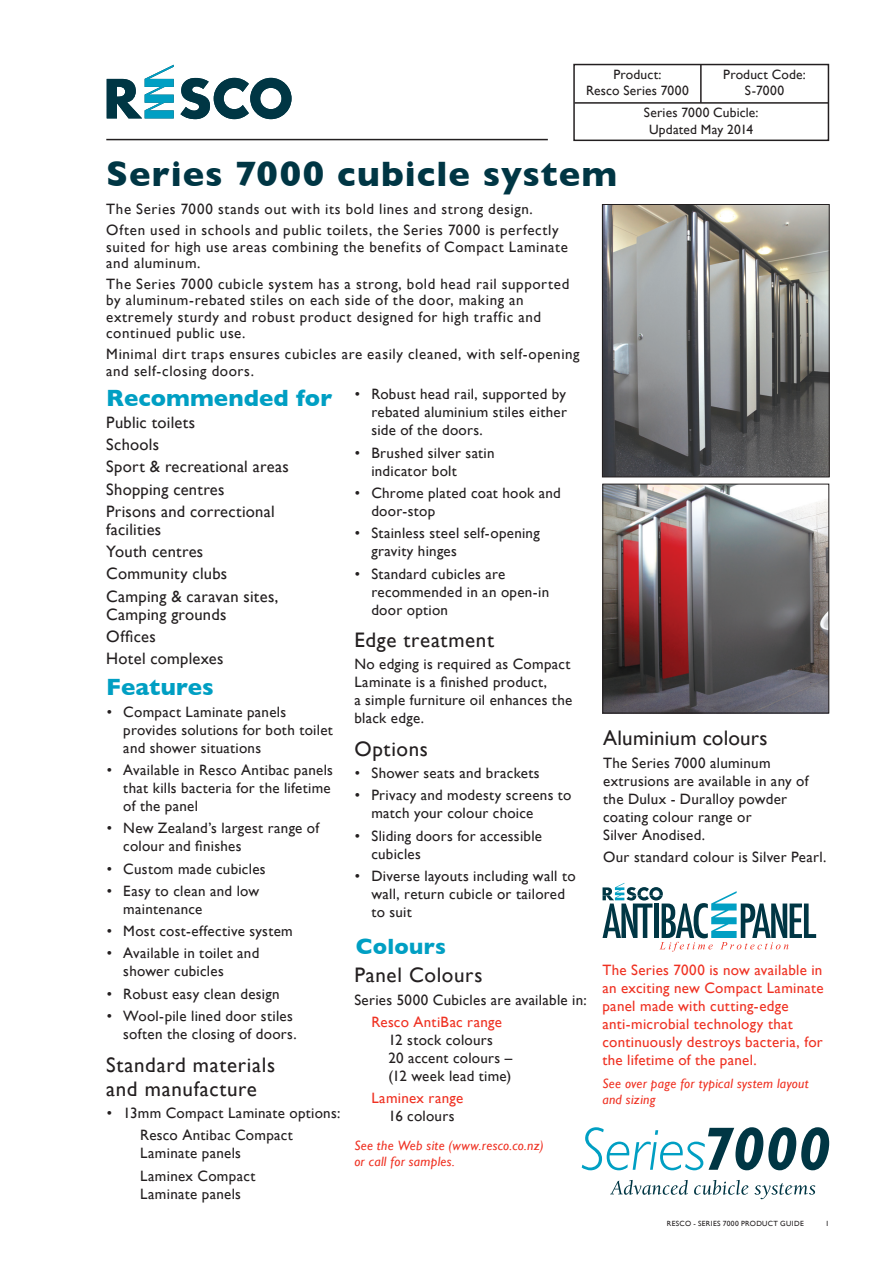
<style>
.page{position:relative;width:893px;height:1263px;background:#fff}
.page>*{position:absolute;margin:0;border:0;box-sizing:border-box;transform-origin:0 0}
.Heading{font:700 36px "Gill Sans";letter-spacing:.03em;color:#003644}
.Sub_Heading_1{font:700 24px "Gill Sans";letter-spacing:.005em;color:#009fc3}
.Sub_Heading_1-2{font:700 22.5px "Gill Sans";letter-spacing:.01em;color:#009fc3}
.Sub_Heading_2{font:21px/24px "Gill Sans";letter-spacing:.03em;color:#231f20}
.Bullet_Hanging{font:21px "Gill Sans";letter-spacing:.01em;color:#231f20}
.Bullet_Hanging-2{font:16.5px/18px "Gill Sans";letter-spacing:.015em;color:#231f20}
.Bullet_Hanging-3{font:15px/18px "Gill Sans";letter-spacing:.02em;color:#231f20}
.Bullet_Hanging-4{font:15px/16.5px "Gill Sans";letter-spacing:.04em;color:#231f20}
.Bullet_Hanging-5{font:15px/18px "Gill Sans";letter-spacing:.02em;color:#ef3122;text-align:center}
.Bullet_Hanging-6{font:italic 13.5px/16.2px "Gill Sans";letter-spacing:.02em;color:#ef3122}
.t1{font:13.5px/16.2px "Gill Sans";letter-spacing:.015em;color:#231f20;text-align:center}
.Bullet_Hanging-7{font:7.5px "Gill Sans";letter-spacing:.045em;color:#231f20}
.s1{color:#ef3122}
.s2{color:#231f20}
</style>
<div class="page">
<div style="left:573px;top:64px;width:256px;height:77px;border:2px solid #231f20"></div>
<hr style="left:574px;top:102px;width:254px;height:2px;background:#231f20">
<hr style="left:700px;top:64px;width:2px;height:39px;background:#231f20">
<svg style="left:107px;top:65px;width:185px;height:54px"></svg>
<hr style="left:106px;top:139px;width:442px;height:1px;background:#231f20">
<svg style="left:582px;top:1127px;width:247px;height:43px"></svg>
<svg style="left:610px;top:1180px;width:205px;height:19px"></svg>
<img style="left:604px;top:486px;width:223px;height:225px">
<div style="left:602px;top:484px;width:227px;height:229px;border:1px solid #231f20"></div>
<img style="left:604px;top:206px;width:224px;height:269px">
<div style="left:602px;top:204px;width:228px;height:273px;border:1px solid #231f20"></div>
<svg style="left:602px;top:883px;width:214px;height:69px"></svg>
<p class="t1" style="left:586px;top:66px;width:104px">Product:<br>Resco Series 7000</p>
<p class="t1" style="left:723px;top:66px;width:84px">Product Code:<br>S-7000</p>
<p class="t1" style="left:644px;top:105px;width:116px">Series 7000 Cubicle:<br>Updated May 2014</p>
<p class="Heading" style="left:106px;top:153px;width:512px">Series 7000 cubicle system</p>
<p class="Bullet_Hanging-4" style="left:106px;top:201px;width:428px">The Series 7000 stands out with its bold lines and strong design.</p>
<p class="Bullet_Hanging-4" style="left:106px;top:222px;width:463px">Often used in schools and public toilets, the Series 7000 is perfectly suited for high use areas combining the benefits of Compact Laminate and aluminum.</p>
<p class="Bullet_Hanging-4" style="left:106px;top:275px;width:465px">The Series 7000 cubicle system has a strong, bold head rail supported by aluminum-rebated stiles on each side of the door, making an extremely sturdy and robust product designed for high traffic and continued public use.</p>
<p class="Bullet_Hanging-4" style="left:106px;top:346px;width:475px">Minimal dirt traps ensures cubicles are easily cleaned, with self-opening and self-closing doors.</p>
<p class="Sub_Heading_1" style="left:106px;top:383px;width:227px">Recommended for</p>
<p class="Bullet_Hanging-2" style="left:106px;top:413px;width:90px">Public toilets</p>
<p class="Bullet_Hanging-2" style="left:106px;top:435px;width:54px">Schools</p>
<p class="Bullet_Hanging-2" style="left:106px;top:458px;width:184px">Sport &amp; recreational areas</p>
<p class="Bullet_Hanging-2" style="left:106px;top:480px;width:120px">Shopping centres</p>
<p class="Bullet_Hanging-2" style="left:106px;top:502px;width:170px">Prisons and correctional facilities</p>
<p class="Bullet_Hanging-2" style="left:106px;top:542px;width:98px">Youth centres</p>
<p class="Bullet_Hanging-2" style="left:106px;top:565px;width:122px">Community clubs</p>
<p class="Bullet_Hanging-2" style="left:106px;top:587px;width:174px">Camping &amp; caravan sites,<br>Camping grounds</p>
<p class="Bullet_Hanging-2" style="left:106px;top:627px;width:51px">Offices</p>
<p class="Bullet_Hanging-2" style="left:106px;top:649px;width:119px">Hotel complexes</p>
<p class="Sub_Heading_1" style="left:106px;top:672px;width:109px">Features</p>
<p class="Bullet_Hanging-3" style="left:123px;top:702px;width:211px;text-indent:-16px">• Compact Laminate panels provides solutions for both toilet and shower situations</p>
<p class="Bullet_Hanging-3" style="left:123px;top:761px;width:211px;text-indent:-16px">• Available in Resco Antibac panels that kills bacteria for the lifetime of the panel</p>
<p class="Bullet_Hanging-3" style="left:123px;top:819px;width:197px;text-indent:-16px">• New Zealand’s largest range of colour and finishes</p>
<p class="Bullet_Hanging-3" style="left:107px;top:859px;width:160px">• Custom made cubicles</p>
<p class="Bullet_Hanging-3" style="left:123px;top:881px;width:137px;text-indent:-16px">• Easy to clean and low maintenance</p>
<p class="Bullet_Hanging-3" style="left:107px;top:922px;width:188px">• Most cost-effective system</p>
<p class="Bullet_Hanging-3" style="left:123px;top:944px;width:138px;text-indent:-16px">• Available in toilet and shower cubicles</p>
<p class="Bullet_Hanging-3" style="left:107px;top:984px;width:174px">• Robust easy clean design</p>
<p class="Bullet_Hanging-3" style="left:107px;top:1006px;width:191px;text-align:right">• Wool-pile lined door stiles soften the closing of doors.</p>
<p class="Sub_Heading_2" style="left:106px;top:1052px;width:170px">Standard materials and manufacture</p>
<p class="Bullet_Hanging-3" style="left:107px;top:1104px;width:235px">• 13mm Compact Laminate options:</p>
<p class="Bullet_Hanging-3" style="left:140px;top:1126px;width:154px">Resco Antibac Compact<br>Laminate panels</p>
<p class="Bullet_Hanging-3" style="left:140px;top:1166px;width:117px">Laminex Compact<br>Laminate panels</p>
<p class="Bullet_Hanging-3" style="left:371px;top:385px;width:197px;text-align:justify;text-indent:-16px">• Robust head rail, supported by rebated aluminium stiles either side of the doors.</p>
<p class="Bullet_Hanging-3" style="left:371px;top:443px;width:125px;text-indent:-16px">• Brushed silver satin indicator bolt</p>
<p class="Bullet_Hanging-3" style="left:371px;top:484px;width:191px;text-indent:-16px">• Chrome plated coat hook and door-stop</p>
<p class="Bullet_Hanging-3" style="left:371px;top:524px;width:170px;text-indent:-16px">• Stainless steel self-opening gravity hinges</p>
<p class="Bullet_Hanging-3" style="left:371px;top:564px;width:179px;text-indent:-16px">• Standard cubicles are recommended in an open-in door option</p>
<p class="Sub_Heading_2" style="left:354px;top:628px;width:141px">Edge treatment</p>
<p class="Bullet_Hanging-3" style="left:354px;top:655px;width:219px">No edging is required as Compact<br>Laminate is a finished product,<br>a simple furniture oil enhances the black edge.</p>
<p class="Sub_Heading_2" style="left:354px;top:736px;width:75px">Options</p>
<p class="Bullet_Hanging-3" style="left:355px;top:764px;width:186px">• Shower seats and brackets</p>
<p class="Bullet_Hanging-3" style="left:371px;top:786px;width:202px;text-indent:-16px">• Privacy and modesty screens to match your colour choice</p>
<p class="Bullet_Hanging-3" style="left:371px;top:826px;width:172px;text-indent:-16px">• Sliding doors for accessible cubicles</p>
<p class="Bullet_Hanging-3" style="left:371px;top:866px;width:206px;text-indent:-16px">• Diverse layouts including wall to wall, return cubicle or tailored to suit</p>
<p class="Sub_Heading_1-2" style="left:356px;top:933px;width:92px">Colours</p>
<p class="Sub_Heading_2" style="left:354px;top:963px;width:130px">Panel Colours</p>
<p class="Bullet_Hanging-3" style="left:354px;top:990px;width:234px">Series 5000 Cubicles are available in:</p>
<p class="Bullet_Hanging-3" style="left:388px;top:1012px;width:125px;text-indent:-17px"><span class="s1">Resco AntiBac range<br></span>12 stock colours<br>20 accent colours – (12 week lead time)</p>
<p class="Bullet_Hanging-5" style="left:371px;top:1089px;width:93px">Laminex range<br><span class="s2">16 colours</span></p>
<p class="Bullet_Hanging-6" style="left:354px;top:1137px;width:191px">See the Web site (www.resco.co.nz) or call for samples.</p>
<p class="Bullet_Hanging" style="left:603px;top:726px;width:166px">Aluminium colours</p>
<p class="Bullet_Hanging-3" style="left:603px;top:753px;width:207px">The Series 7000 aluminum extrusions are available in any of the Dulux - Duralloy powder coating colour range or<br>Silver Anodised.</p>
<p class="Bullet_Hanging-3" style="left:603px;top:848px;width:225px">Our standard colour is Silver Pearl.</p>
<p class="Bullet_Hanging-5" style="left:602px;top:961px;width:223px;text-align:left">The Series 7000 is now available in an exciting new Compact Laminate panel made with cutting-edge anti-microbial technology that continuously destroys bacteria, for the lifetime of the panel.</p>
<p class="Bullet_Hanging-6" style="left:602px;top:1075px;width:208px">See over page for typical system layout and sizing</p>
<p class="Bullet_Hanging-7" style="left:667px;top:1219px;width:138px">RESCO - SERIES 7000 PRODUCT GUIDE</p>
<p class="Bullet_Hanging-7" style="left:825px;top:1219px;width:5px">1</p>
</div>
